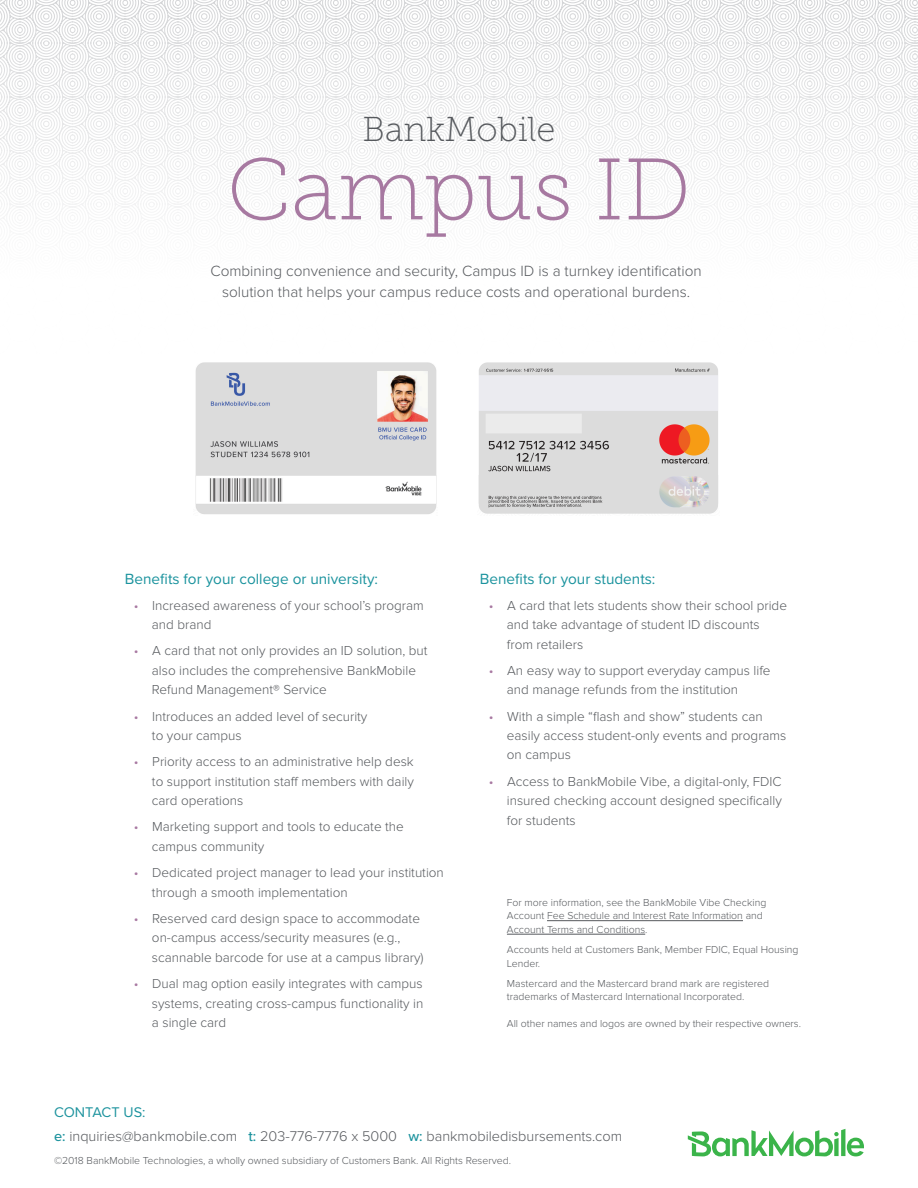
<style>
.page{position:relative;width:918px;height:1188px;background:#fff}
.page>*{position:absolute;margin:0;border:0;box-sizing:border-box;transform-origin:0 0}
.t1{font:87px "Museo Slab 100";color:#a779a1}
.t2{font:34.5px "Museo Slab 100";color:#56595d}
.t3{font:300 15.3px/21px "Proxima Nova";color:#56595d;text-align:center}
.t4{font:15.3px "Proxima Nova";color:#1b939e}
.t5{font:300 14.55px/24px "Proxima Nova";color:#56595d}
.t6{font:300 13.5px/19.5px "Proxima Nova";color:#56595d}
.t7{font:300 10.5px/13.5px "Proxima Nova";color:#56595d}
.s1{color:#a879a2}
.s2{font-weight:400;color:#1d939e}
.s3{font-weight:500;color:#1d939e}
</style>
<div class="page">
<svg style="left:0;top:0;width:918px;height:215px"></svg>
<hr style="left:547px;top:920px;width:196px;height:1px;background:#56595d">
<hr style="left:507px;top:934px;width:138px;height:1px;background:#56595d">
<svg style="left:688px;top:1129px;width:176px;height:27px"></svg>
<img style="left:195px;top:362px;width:242px;height:152px">
<img style="left:478px;top:362px;width:240px;height:152px">
<h2 class="t2" style="left:362px;top:111px;width:195px">BankMobile</h2>
<h1 class="t1" style="left:227px;top:143px;width:466px">Campus ID</h1>
<p class="t3" style="left:210px;top:260px;width:493px">Combining convenience and security, Campus ID is a turnkey identification solution that helps your campus reduce costs and operational burdens.</p>
<p class="t4" style="left:125px;top:567px;width:255px">Benefits for your college or university:</p>
<p class="t6" style="left:152px;top:595px;width:273px;text-indent:-18px"><span class="s1">•</span> Increased awareness of your school’s program and brand</p>
<p class="t6" style="left:152px;top:641px;width:277px;text-indent:-18px"><span class="s1">•</span> A card that not only provides an ID solution, but also includes the comprehensive BankMobile<br>Refund Management® Service</p>
<p class="t6" style="left:152px;top:706px;width:217px;text-indent:-18px"><span class="s1">•</span> Introduces an added level of security to your campus</p>
<p class="t6" style="left:152px;top:752px;width:263px;text-align:justify;text-indent:-18px"><span class="s1">•</span> Priority access to an administrative help desk to support institution staff members with daily card operations</p>
<p class="t6" style="left:152px;top:817px;width:253px;text-indent:-18px"><span class="s1">•</span> Marketing support and tools to educate the campus community</p>
<p class="t6" style="left:152px;top:863px;width:293px;text-indent:-18px"><span class="s1">•</span> Dedicated project manager to lead your institution through a smooth implementation</p>
<p class="t6" style="left:152px;top:909px;width:273px;text-indent:-18px"><span class="s1">•</span> Reserved card design space to accommodate on-campus access/security measures (e.g., scannable barcode for use at a campus library)</p>
<p class="t6" style="left:152px;top:974px;width:273px;text-align:justify;text-indent:-18px"><span class="s1">•</span> Dual mag option easily integrates with campus systems, creating cross-campus functionality in a single card</p>
<p class="t4" style="left:480px;top:567px;width:177px">Benefits for your students:</p>
<p class="t6" style="left:507px;top:595px;width:282px;text-indent:-18px"><span class="s1">•</span> A card that lets students show their school pride and take advantage of student ID discounts from retailers</p>
<p class="t6" style="left:507px;top:661px;width:265px;text-indent:-18px"><span class="s1">•</span> An easy way to support everyday campus life and manage refunds from the institution</p>
<p class="t6" style="left:507px;top:706px;width:281px;text-indent:-18px"><span class="s1">•</span> With a simple “flash and show” students can easily access student-only events and programs on campus</p>
<p class="t6" style="left:507px;top:772px;width:276px;text-align:justify;text-indent:-18px"><span class="s1">•</span> Access to BankMobile Vibe, a digital-only, FDIC insured checking account designed specifically for students</p>
<p class="t7" style="left:507px;top:896px;width:261px">For more information, see the BankMobile Vibe Checking<br>Account Fee Schedule and Interest Rate Information and<br>Account Terms and Conditions.</p>
<p class="t7" style="left:507px;top:943px;width:293px">Accounts held at Customers Bank, Member FDIC, Equal Housing<br>Lender.</p>
<p class="t7" style="left:507px;top:977px;width:264px">Mastercard and the Mastercard brand mark are registered trademarks of Mastercard International Incorporated.</p>
<p class="t7" style="left:507px;top:1016px;width:296px">All other names and logos are owned by their respective owners.</p>
<p class="t5" style="left:54px;top:1100px;width:570px"><span class="s2">CONTACT US:<br></span><span class="s3">e:</span> inquiries@bankmobile.com <span class="s3">t:</span> 203-776-7776 x 5000 <span class="s3">w:</span> bankmobiledisbursements.com</p>
<p class="t7" style="left:54px;top:1154px;width:459px">©2018 BankMobile Technologies, a wholly owned subsidiary of Customers Bank. All Rights Reserved.</p>
</div>
